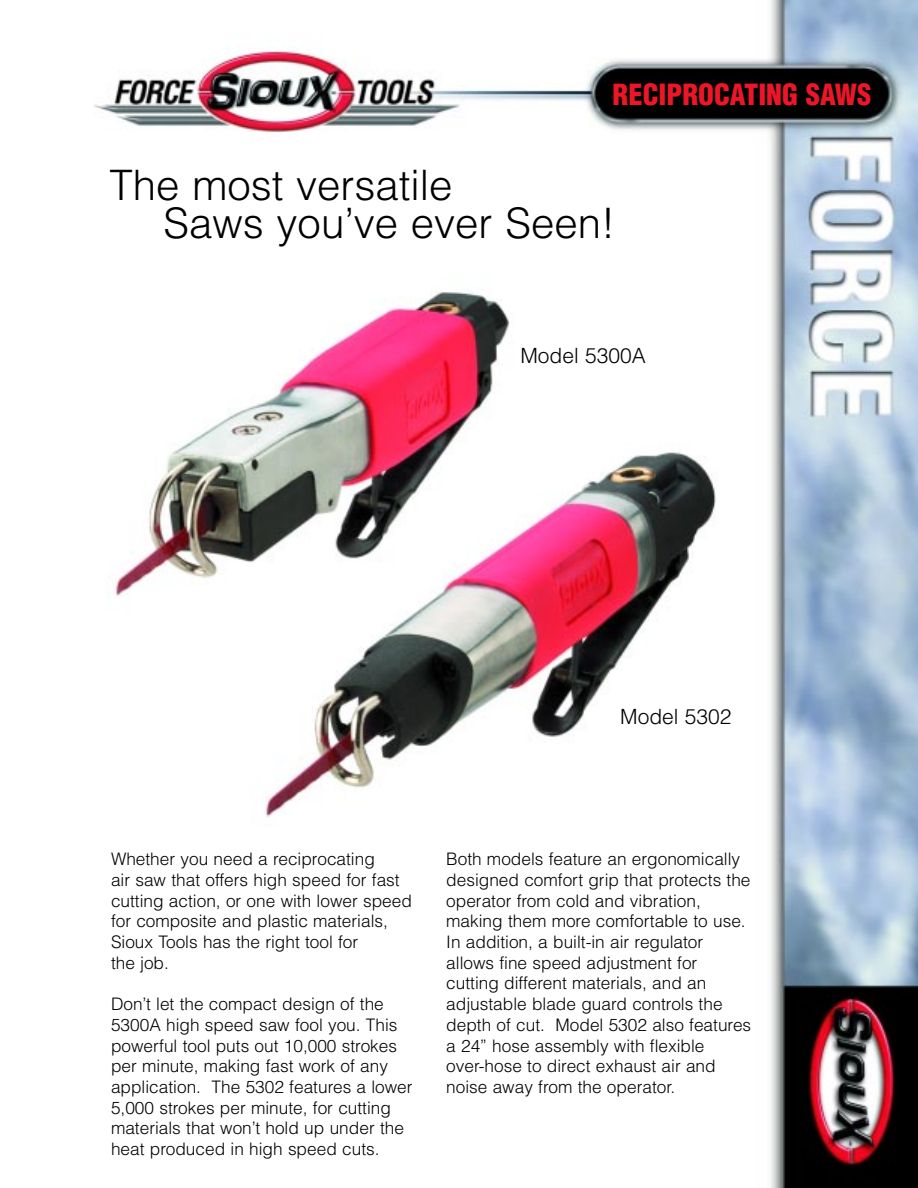
<style>
.page{position:relative;width:918px;height:1188px;background:#fff}
.page>*{position:absolute;margin:0;border:0;box-sizing:border-box;transform-origin:0 0}
.t1{font:300 42px/37.5px "Helvetica";color:#000}
.t2{font:900 condensed 28.5px "Helvetica";color:#ed1628}
.t3{font:300 21px "Helvetica";color:#000}
.t4{font:300 17.25px/20.7px "Helvetica";color:#000}
</style>
<div class="page">
<img style="left:94px;top:0;width:824px;height:1188px">
<h2 class="t2" style="left:613px;top:84px;width:260px">RECIPROCATING SAWS</h2>
<h1 class="t1" style="left:163px;top:171px;width:453px;text-indent:-54px">The most versatile<br>Saws you’ve ever Seen!</h1>
<p class="t3" style="left:520px;top:348px;width:127px">Model 5300A</p>
<p class="t3" style="left:620px;top:709px;width:113px">Model 5302</p>
<p class="t4" style="left:111px;top:850px;width:302px">Whether you need a reciprocating<br>air saw that offers high speed for fast cutting action, or one with lower speed for composite and plastic materials,<br>Sioux Tools has the right tool for<br>the job.</p>
<p class="t4" style="left:111px;top:995px;width:303px">Don’t let the compact design of the 5300A high speed saw fool you. This powerful tool puts out 10,000 strokes per minute, making fast work of any application. The 5302 features a lower 5,000 strokes per minute, for cutting materials that won’t hold up under the heat produced in high speed cuts.</p>
<p class="t4" style="left:446px;top:850px;width:307px">Both models feature an ergonomically designed comfort grip that protects the operator from cold and vibration, making them more comfortable to use.<br>In addition, a built-in air regulator allows fine speed adjustment for cutting different materials, and an adjustable blade guard controls the depth of cut. Model 5302 also features a 24” hose assembly with flexible over-hose to direct exhaust air and noise away from the operator.</p>
</div>
